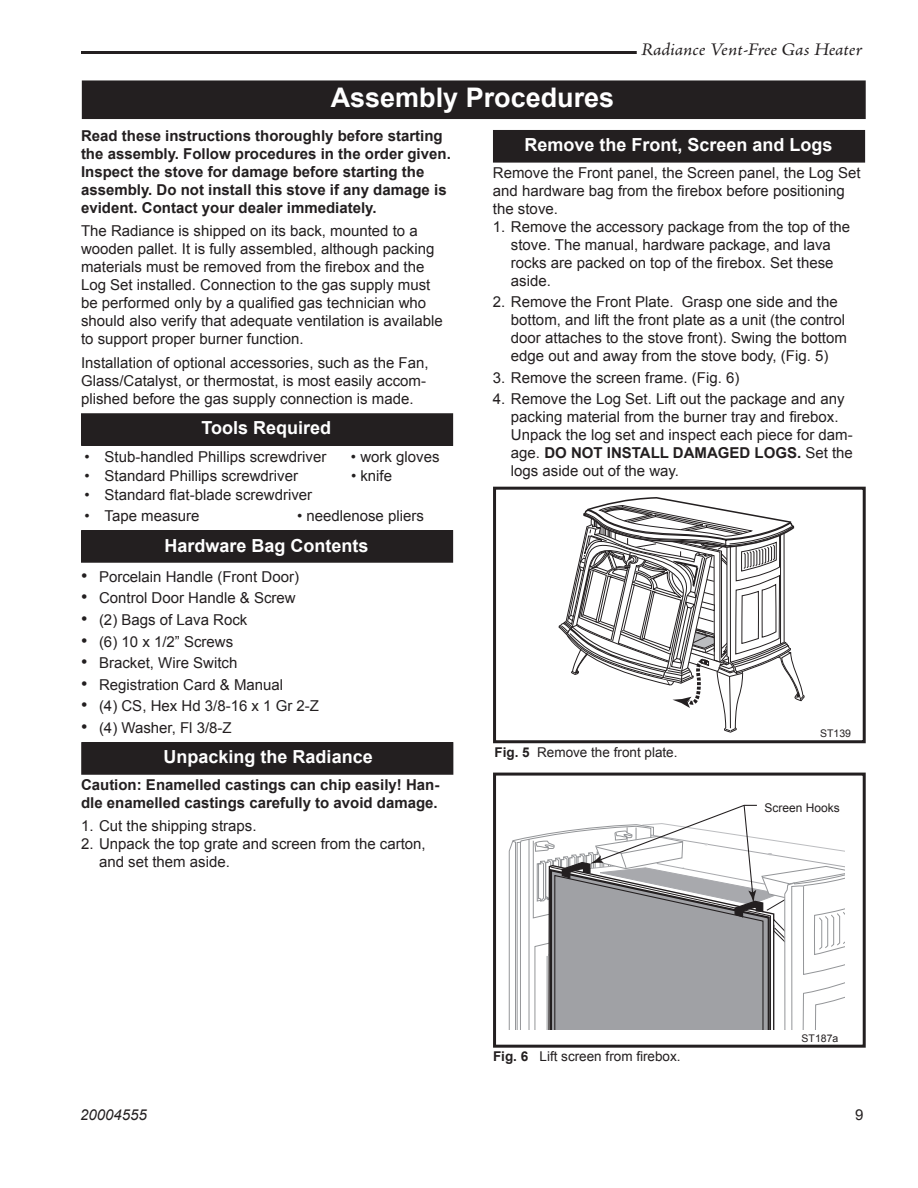
<style>
.page{position:relative;width:918px;height:1188px;background:#fff}
.page>*{position:absolute;margin:0;border:0;box-sizing:border-box;transform-origin:0 0}
.t1{font:700 27px "Arial";color:#fff}
.t2{font:700 18px "Arial";color:#fff}
.t3{font:italic 18px "Adobe Jenson Pro";letter-spacing:-.005em;color:#231f20;scale:1.07 1}
.t4{font:15px/18px "Arial";color:#231f20}
.t5{font:700 15px/18px "Arial";color:#231f20}
.t6{font:italic 15px "Arial";color:#231f20}
.t7{font:13.5px "Arial";color:#231f20}
.t8{font:12px "Arial";color:#231f20}
.t9{font:10.5px "Arial";color:#231f20}
.s1{font-size:18px}
.s2{font-weight:700}
</style>
<div class="page">
<hr style="left:81px;top:51px;width:556px;height:3px;background:#231f20">
<div style="left:494px;top:131px;width:370px;height:31px;background:#231f20"></div>
<div style="left:493px;top:130px;width:372px;height:33px;border:2px solid #231f20"></div>
<div style="left:82px;top:743px;width:371px;height:31px;background:#231f20"></div>
<div style="left:81px;top:742px;width:372px;height:33px;border:2px solid #231f20"></div>
<div style="left:82px;top:531px;width:370px;height:31px;background:#231f20"></div>
<div style="left:81px;top:530px;width:372px;height:33px;border:2px solid #231f20"></div>
<div style="left:82px;top:414px;width:370px;height:31px;background:#231f20"></div>
<div style="left:81px;top:413px;width:372px;height:33px;border:2px solid #231f20"></div>
<div style="left:83px;top:81px;width:782px;height:37px;background:#231f20"></div>
<div style="left:82px;top:80px;width:784px;height:39px;border:2px solid #231f20"></div>
<div style="left:493px;top:487px;width:373px;height:256px;border:3px solid #231f20"></div>
<svg style="left:559px;top:497px;width:246px;height:236px"></svg>
<div style="left:493px;top:773px;width:373px;height:275px;border:3px solid #231f20"></div>
<svg style="left:508px;top:805px;width:337px;height:224px"></svg>
<h1 class="t1" style="left:331px;top:82px;width:285px">Assembly Procedures</h1>
<p class="t3" style="left:641px;top:39px;width:208px">Radiance Vent-Free Gas Heater</p>
<p class="t5" style="left:81px;top:127px;width:371px">Read these instructions thoroughly before starting the assembly. Follow procedures in the order given.<br>Inspect the stove for damage before starting the assembly. Do not install this stove if any damage is evident. Contact your dealer immediately.</p>
<p class="t4" style="left:81px;top:222px;width:363px">The Radiance is shipped on its back, mounted to a wooden pallet. It is fully assembled, although packing materials must be removed from the firebox and the Log Set installed. Connection to the gas supply must be performed only by a qualified gas technician who should also verify that adequate ventilation is available to support proper burner function.</p>
<p class="t4" style="left:81px;top:353px;width:349px">Installation of optional accessories, such as the Fan,<br>Glass/Catalyst, or thermostat, is most easily accom&shy;plished before the gas supply connection is made.</p>
<p class="t2" style="left:202px;top:417px;width:131px">Tools Required</p>
<p class="t4" style="left:84px;top:447px;width:243px">• Stub-handled Phillips screwdriver</p>
<p class="t4" style="left:351px;top:447px;width:90px">• work gloves</p>
<p class="t4" style="left:84px;top:466px;width:215px">• Standard Phillips screwdriver</p>
<p class="t4" style="left:351px;top:466px;width:43px">• knife</p>
<p class="t4" style="left:84px;top:485px;width:229px">• Standard flat-blade screwdriver</p>
<p class="t4" style="left:84px;top:507px;width:117px">• Tape measure</p>
<p class="t4" style="left:297px;top:507px;width:128px">• needlenose pliers</p>
<p class="t2" style="left:164px;top:535px;width:206px">Hardware Bag Contents</p>
<p class="t4" style="left:81px;top:567px;width:220px"><span class="s1">•</span> Porcelain Handle (Front Door)</p>
<p class="t4" style="left:81px;top:589px;width:216px"><span class="s1">•</span> Control Door Handle &amp; Screw</p>
<p class="t4" style="left:81px;top:611px;width:168px"><span class="s1">•</span> (2) Bags of Lava Rock</p>
<p class="t4" style="left:81px;top:632px;width:154px"><span class="s1">•</span> (6) 10 x 1/2” Screws</p>
<p class="t4" style="left:81px;top:654px;width:158px"><span class="s1">•</span> Bracket, Wire Switch</p>
<p class="t4" style="left:81px;top:675px;width:204px"><span class="s1">•</span> Registration Card &amp; Manual</p>
<p class="t4" style="left:81px;top:697px;width:240px"><span class="s1">•</span> (4) CS, Hex Hd 3/8-16 x 1 Gr 2-Z</p>
<p class="t4" style="left:81px;top:719px;width:152px"><span class="s1">•</span> (4) Washer, Fl 3/8-Z</p>
<p class="t2" style="left:164px;top:747px;width:211px">Unpacking the Radiance</p>
<p class="t5" style="left:81px;top:776px;width:360px">Caution: Enamelled castings can chip easily! Han&shy;dle enamelled castings carefully to avoid damage.</p>
<p class="t4" style="left:81px;top:817px;width:177px">1. Cut the shipping straps.</p>
<p class="t4" style="left:99px;top:835px;width:328px;text-indent:-18px">2. Unpack the top grate and screen from the carton, and set them aside.</p>
<p class="t2" style="left:524px;top:135px;width:310px">Remove the Front, Screen and Logs</p>
<p class="t4" style="left:493px;top:164px;width:369px">Remove the Front panel, the Screen panel, the Log Set and hardware bag from the firebox before positioning the stove.</p>
<p class="t4" style="left:511px;top:218px;width:341px;text-indent:-18px">1. Remove the accessory package from the top of the stove. The manual, hardware package, and lava rocks are packed on top of the firebox. Set these aside.</p>
<p class="t4" style="left:511px;top:293px;width:338px;text-indent:-18px">2. Remove the Front Plate. Grasp one side and the bottom, and lift the front plate as a unit (the control door attaches to the stove front). Swing the bottom edge out and away from the stove body, (Fig. 5)</p>
<p class="t4" style="left:493px;top:368px;width:248px">3. Remove the screen frame. (Fig. 6)</p>
<p class="t4" style="left:511px;top:390px;width:344px;text-indent:-18px">4. Remove the Log Set. Lift out the package and any packing material from the burner tray and firebox.<br>Unpack the log set and inspect each piece for dam&shy;age. <span class="s2">DO NOT INSTALL DAMAGED LOGS.</span> Set the logs aside out of the way.</p>
<p class="t7" style="left:494px;top:745px;width:185px"><span class="s2">Fig. 5</span> Remove the front plate.</p>
<p class="t9" style="left:820px;top:728px;width:32px">ST139</p>
<p class="t8" style="left:764px;top:801px;width:77px">Screen Hooks</p>
<p class="t6" style="left:80px;top:1106px;width:68px">20004555</p>
<p class="t7" style="left:493px;top:1049px;width:189px"><span class="s2">Fig. 6</span> Lift screen from firebox.</p>
<p class="t9" style="left:802px;top:1032px;width:38px">ST187a</p>
<p class="t4" style="left:855px;top:1106px;width:10px">9</p>
</div>
